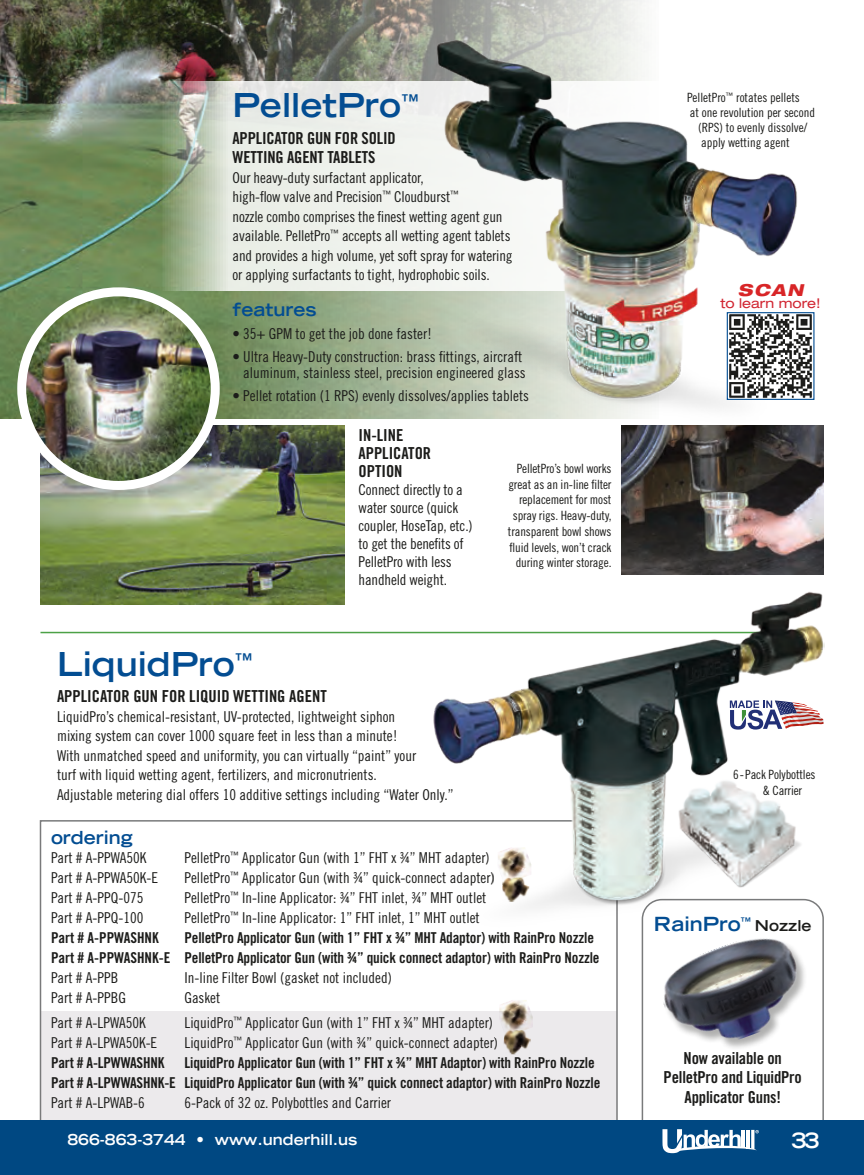
<style>
.page{position:relative;width:864px;height:1175px;background:#fff}
.page>*{position:absolute;margin:0;border:0;box-sizing:border-box;transform-origin:0 0}
.t1{font:700 expanded 33px "Trade Gothic LH";color:#034d92}
.t2{font:700 expanded 21px "Trade Gothic LH";color:#fff}
.t3{font:700 expanded 19.5px "Trade Gothic LH";color:#034d92}
.t4{font:700 expanded 18px "Trade Gothic LH";color:#034d92}
.t5{font:16.5px/19.8px "Trade Gothic Bold Cond Twenty";letter-spacing:-.01em;color:#1c1c1a}
.t6{font:italic 800 expanded 16.5px "Helvetica Neue LT";color:#d82527}
.t7{font:15px/19.5px "Trade Gothic Cond Eighteen";color:#1c1c1a}
.t8{font:15px/19.8px "Trade Gothic Bold Cond Twenty";letter-spacing:-.01em;color:#1c1c1a}
.t9{font:700 expanded 15px "Trade Gothic LH";color:#fff}
.t10{font:expanded 13.5px "Helvetica Neue LT";color:#d12531}
.t11{font:12.75px/15.8px "Trade Gothic Cond Eighteen";letter-spacing:-.01em;color:#1c1c1a;text-align:right}
.s1{font-size:15px;color:#1c1c1a}
</style>
<div class="page">
<img style="left:0;top:0;width:645px;height:418px">
<div style="left:40px;top:1011px;width:577px;height:120px;background:#eceaec"></div>
<div style="left:642px;top:898px;width:182px;height:252px;border:2px solid #797a7b;border-radius:20px"></div>
<img style="left:663px;top:949px;width:142px;height:99px">
<hr style="left:40px;top:632px;width:734px;height:1px;background:#4ca147">
<img style="left:432px;top:591px;width:392px;height:358px">
<img style="left:498px;top:847px;width:33px;height:34px">
<img style="left:502px;top:877px;width:28px;height:25px">
<img style="left:499px;top:1000px;width:34px;height:29px">
<img style="left:503px;top:1029px;width:28px;height:25px">
<svg style="left:730px;top:700px;width:94px;height:29px"></svg>
<div style="left:0;top:1120px;width:864px;height:54px;background:#004882"></div>
<img style="left:40px;top:425px;width:305px;height:179px">
<svg style="left:162px;top:81px;width:262px;height:210px;background:#dde2d8"></svg>
<img style="left:424px;top:38px;width:373px;height:381px">
<img style="left:22px;top:292px;width:193px;height:193px;border-radius:97px">
<div style="left:17px;top:287px;width:203px;height:203px;border:9px solid #fff;border-radius:50%"></div>
<img style="left:621px;top:425px;width:203px;height:149px">
<img style="left:729px;top:314px;width:83px;height:84px">
<div style="left:727px;top:312px;width:87px;height:88px;border:1px solid #034d92"></div>
<img style="left:676px;top:775px;width:127px;height:118px">
<svg style="left:662px;top:1129px;width:97px;height:24px"></svg>
<h1 class="t1" style="left:232px;top:83px;width:188px">PelletPro<sup>™</sup></h1>
<p class="t5" style="left:232px;top:128px;width:165px">APPLICATOR GUN FOR SOLID<br>WETTING AGENT TABLETS</p>
<p class="t7" style="left:232px;top:168px;width:282px">Our heavy-duty surfactant applicator,<br>high-flow valve and Precision<sup>™</sup> Cloudburst<sup>™<br></sup>nozzle combo comprises the finest wetting agent gun available. PelletPro<sup>™</sup> accepts all wetting agent tablets and provides a high volume, yet soft spray for watering or applying surfactants to tight, hydrophobic soils.</p>
<p class="t4" style="left:232px;top:297px;width:86px">features</p>
<p class="t7" style="left:232px;top:323px;width:201px">• 35+ GPM to get the job done faster!</p>
<p class="t7" style="left:232px;top:348px;width:295px;line-height:16.5px;text-align:right">• Ultra Heavy-Duty construction: brass fittings, aircraft aluminum, stainless steel, precision engineered glass</p>
<p class="t7" style="left:232px;top:386px;width:298px">• Pellet rotation (1 RPS) evenly dissolves/applies tablets</p>
<p class="t5" style="left:358px;top:426px;width:74px;line-height:18px">IN-LINE<br>APPLICATOR<br>OPTION</p>
<p class="t7" style="left:358px;top:480px;width:116px;line-height:18px">Connect directly to a water source (quick coupler, HoseTap, etc.) to get the benefits of<br>PelletPro with less handheld weight.</p>
<h1 class="t1" style="left:57px;top:642px;width:197px">LiquidPro<sup>™</sup></h1>
<p class="t5" style="left:57px;top:686px;width:271px">APPLICATOR GUN FOR LIQUID WETTING AGENT</p>
<p class="t7" style="left:57px;top:706px;width:398px">LiquidPro’s chemical-resistant, UV-protected, lightweight siphon<br>mixing system can cover 1000 square feet in less than a minute!<br>With unmatched speed and uniformity, you can virtually “paint” your<br>turf with liquid wetting agent, fertilizers, and micronutrients.<br>Adjustable metering dial offers 10 additive settings including “Water Only.”</p>
<p class="t11" style="left:508px;top:460px;width:105px">PelletPro’s bowl works great as an in-line filter replacement for most spray rigs. Heavy-duty, transparent bowl shows fluid levels, won’t crack during winter storage.</p>
<p class="t4" style="left:51px;top:825px;width:83px">ordering</p>
<p class="t7" style="left:51px;top:848px;width:97px">Part # A-PPWA50K</p>
<p class="t7" style="left:184px;top:848px;width:307px">PelletPro<sup>™</sup> Applicator Gun (with 1” FHT x ¾” MHT adapter)</p>
<p class="t7" style="left:51px;top:868px;width:109px">Part # A-PPWA50K-E</p>
<p class="t7" style="left:185px;top:868px;width:312px">PelletPro<sup>™</sup> Applicator Gun (with ¾” quick-connect adapter)</p>
<p class="t7" style="left:51px;top:888px;width:94px">Part # A-PPQ-075</p>
<p class="t7" style="left:185px;top:888px;width:303px">PelletPro<sup>™</sup> In-line Applicator: ¾” FHT inlet, ¾” MHT outlet</p>
<p class="t7" style="left:51px;top:907px;width:94px">Part # A-PPQ-100</p>
<p class="t7" style="left:185px;top:907px;width:297px">PelletPro<sup>™</sup> In-line Applicator: 1” FHT inlet, 1” MHT outlet</p>
<p class="t8" style="left:51px;top:927px;width:109px">Part # A-PPWASHNK</p>
<p class="t8" style="left:51px;top:927px;width:550px;text-indent:134px">PelletPro Applicator Gun (with 1” FHT x ¾” MHT Adaptor) with RainPro Nozzle<br>Part # A-PPWASHNK-E PelletPro Applicator Gun (with ¾” quick connect adaptor) with RainPro Nozzle</p>
<p class="t7" style="left:51px;top:967px;width:69px">Part # A-PPB</p>
<p class="t7" style="left:185px;top:967px;width:209px">In-line Filter Bowl (gasket not included)</p>
<p class="t7" style="left:51px;top:987px;width:76px">Part # A-PPBG</p>
<p class="t7" style="left:185px;top:987px;width:37px">Gasket</p>
<p class="t7" style="left:51px;top:1012px;width:96px">Part # A-LPWA50K</p>
<p class="t7" style="left:185px;top:1012px;width:310px">LiquidPro<sup>™</sup> Applicator Gun (with 1” FHT x ¾” MHT adapter)</p>
<p class="t7" style="left:51px;top:1032px;width:108px">Part # A-LPWA50K-E</p>
<p class="t7" style="left:185px;top:1032px;width:315px">LiquidPro<sup>™</sup> Applicator Gun (with ¾” quick-connect adapter)</p>
<p class="t8" style="left:51px;top:1052px;width:115px">Part # A-LPWWASHNK</p>
<p class="t8" style="left:51px;top:1052px;width:551px;text-indent:134px">LiquidPro Applicator Gun (with 1” FHT x ¾” MHT Adaptor) with RainPro Nozzle<br>Part # A-LPWWASHNK-E LiquidPro Applicator Gun (with ¾” quick connect adaptor) with RainPro Nozzle</p>
<p class="t7" style="left:51px;top:1092px;width:95px">Part # A-LPWAB-6</p>
<p class="t7" style="left:185px;top:1092px;width:208px">6-Pack of 32 oz. Polybottles and Carrier</p>
<p class="t11" style="left:687px;top:90px;width:114px">PelletPro<sup>™</sup> rotates pellets</p>
<p class="t11" style="left:690px;top:105px;width:127px">at one revolution per second</p>
<p class="t11" style="left:698px;top:120px;width:111px">(RPS) to evenly dissolve/</p>
<p class="t11" style="left:701px;top:135px;width:90px">apply wetting agent</p>
<p class="t6" style="left:738px;top:279px;width:67px">SCAN</p>
<p class="t10" style="left:721px;top:295px;width:102px">to learn more!</p>
<p class="t11" style="left:763px;top:766px;width:54px;text-align:left;text-indent:-30px">6 -Pack Polybottles &amp; Carrier</p>
<h3 class="t3" style="left:654px;top:911px;width:159px">RainPro<sup>™</sup> <span class="s1">Nozzle</span></h3>
<p class="t5" style="left:664px;top:1047px;width:140px;text-align:center">Now available on<br>PelletPro and LiquidPro<br>Applicator Guns!</p>
<p class="t9" style="left:68px;top:1129px;width:291px">866-863-3744 • www.underhill.us</p>
<h2 class="t2" style="left:791px;top:1126px;width:30px">33</h2>
</div>
